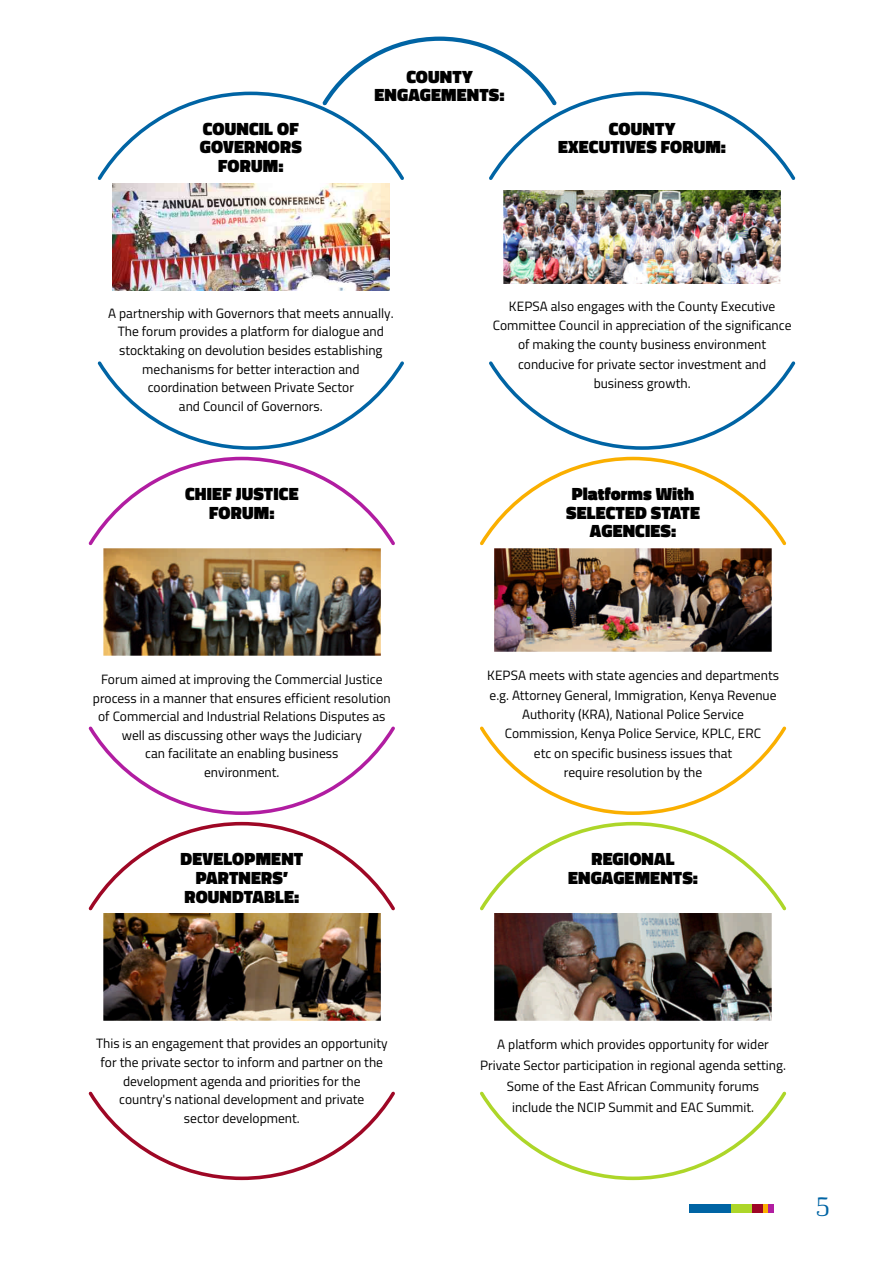
<style>
.page{position:relative;width:893px;height:1263px;background:#fff}
.page>*{position:absolute;margin:0;border:0;box-sizing:border-box;transform-origin:0 0}
.t1{font:27px "Bodonitown";color:#0064a4}
.t2{font:900 18px/18.5px "Titillium";letter-spacing:.01em;color:#000;text-align:center}
.t3{font:13.5px/18.6px "Titillium";color:#000;text-align:center}
</style>
<div class="page">
<div style="left:689px;top:1204px;width:42px;height:8px;background:#0064a4"></div>
<div style="left:731px;top:1204px;width:21px;height:8px;background:#add629"></div>
<div style="left:752px;top:1204px;width:11px;height:8px;background:#9e0725"></div>
<div style="left:763px;top:1204px;width:5px;height:8px;background:#faaf00"></div>
<div style="left:768px;top:1204px;width:6px;height:8px;background:#b11da1"></div>
<svg style="left:89px;top:822px;width:306px;height:358px"></svg>
<svg style="left:480px;top:822px;width:306px;height:358px"></svg>
<img style="left:103px;top:914px;width:277px;height:106px">
<img style="left:495px;top:914px;width:276px;height:106px">
<svg style="left:89px;top:457px;width:306px;height:358px"></svg>
<svg style="left:480px;top:457px;width:306px;height:358px"></svg>
<img style="left:103px;top:549px;width:277px;height:107px">
<img style="left:495px;top:549px;width:276px;height:102px">
<svg style="left:329px;top:37px;width:221px;height:55px"></svg>
<img style="left:98px;top:92px;width:306px;height:358px">
<svg style="left:489px;top:92px;width:306px;height:358px"></svg>
<img style="left:504px;top:190px;width:277px;height:94px">
<h2 class="t2" style="left:200px;top:121px;width:104px">COUNCIL OF<br>GOVERNORS<br>FORUM:</h2>
<h2 class="t2" style="left:375px;top:69px;width:132px">COUNTY<br>ENGAGEMENTS:</h2>
<h2 class="t2" style="left:558px;top:121px;width:169px">COUNTY<br>EXECUTIVES FORUM:</h2>
<p class="t3" style="left:108px;top:305px;width:287px">A partnership with Governors that meets annually.<br>The forum provides a platform for dialogue and stocktaking on devolution besides establishing mechanisms for better interaction and coordination between Private Sector<br>and Council of Governors.</p>
<h2 class="t2" style="left:185px;top:486px;width:115px">CHIEF JUSTICE<br>FORUM:</h2>
<p class="t3" style="left:93px;top:671px;width:299px">Forum aimed at improving the Commercial Justice process in a manner that ensures efficient resolution of Commercial and Industrial Relations Disputes as well as discussing other ways the Judiciary<br>can facilitate an enabling business<br>environment.</p>
<h2 class="t2" style="left:180px;top:852px;width:124px">DEVELOPMENT<br>PARTNERS’<br>ROUNDTABLE:</h2>
<p class="t3" style="left:493px;top:298px;width:300px;line-height:19.4px">KEPSA also engages with the County Executive Committee Council in appreciation of the significance of making the county business environment conducive for private sector investment and business growth.</p>
<h2 class="t2" style="left:566px;top:486px;width:135px">Platforms With<br>SELECTED STATE<br>AGENCIES:</h2>
<p class="t3" style="left:487px;top:667px;width:293px;line-height:19.4px">KEPSA meets with state agencies and departments e.g. Attorney General, Immigration, Kenya Revenue Authority (KRA), National Police Service Commission, Kenya Police Service, KPLC, ERC<br>etc on specific business issues that<br>require resolution by the</p>
<h2 class="t2" style="left:568px;top:852px;width:132px">REGIONAL<br>ENGAGEMENTS:</h2>
<p class="t3" style="left:96px;top:1036px;width:293px">This is an engagement that provides an opportunity for the private sector to inform and partner on the development agenda and priorities for the country's national development and private<br>sector development.</p>
<p class="t3" style="left:480px;top:1035px;width:307px;line-height:21.1px">A platform which provides opportunity for wider Private Sector participation in regional agenda setting.<br>Some of the East African Community forums<br>include the NCIP Summit and EAC Summit.</p>
<h1 class="t1" style="left:816px;top:1191px;width:16px">5</h1>
</div>
